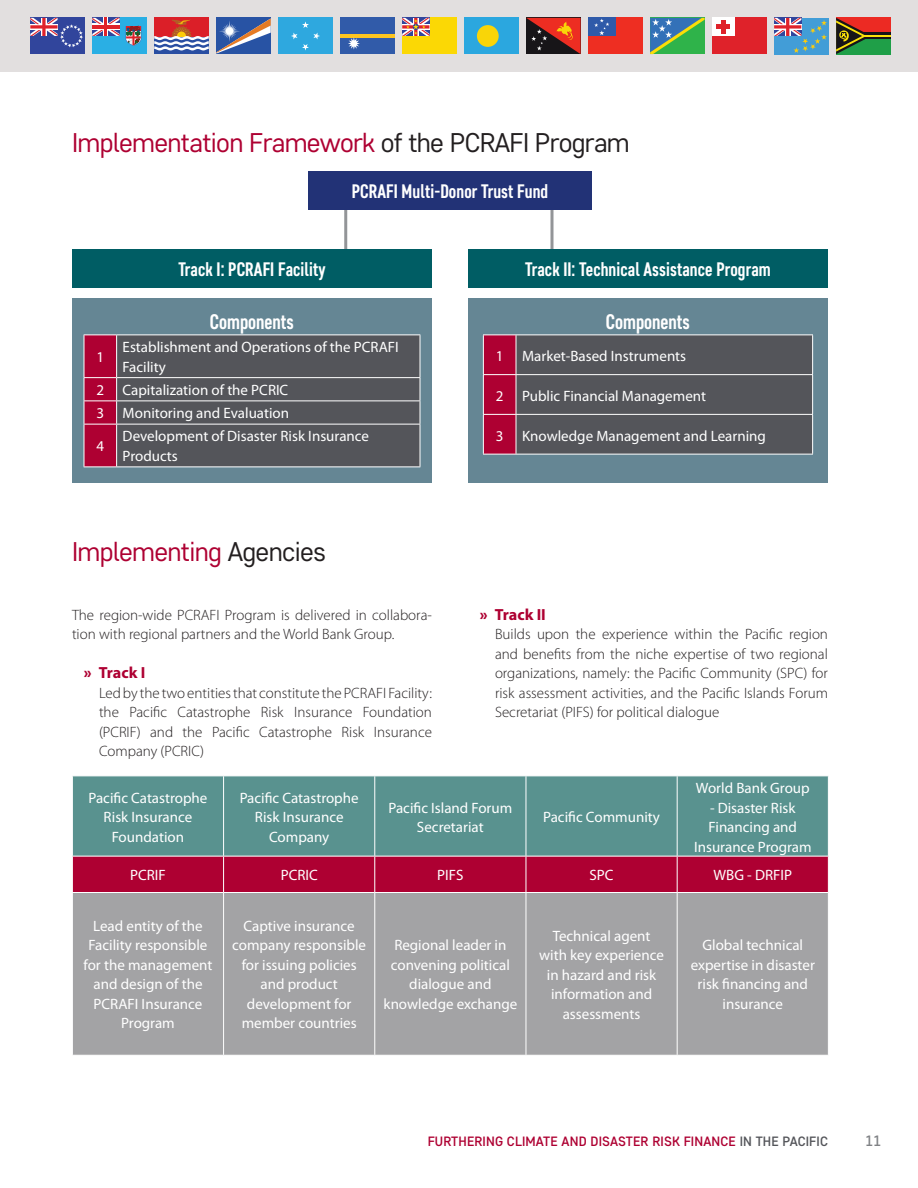
<style>
.page{position:relative;width:918px;height:1188px;background:#fff}
.page>*{position:absolute;margin:0;border:0;box-sizing:border-box;transform-origin:0 0}
.t1{font:27px "Core Sans D35";letter-spacing:-.025em;color:#ae0032}
.t2{font:700 21px "Core Sans D57 Cn";color:#fff}
.t3{font:700 19.5px "Core Sans D57 Cn";letter-spacing:.005em;color:#fff}
.t4{font:700 16.2px "Myriad Pro";color:#ae0032}
.t5{font:15px/19.5px "Myriad Pro";color:#fff;text-align:center}
.t6{font:300 15px/19.5px "Myriad Pro";color:#231f20;text-align:justify}
.t7{font:500 15px "Core Sans D45";color:#808285}
.t8{font:500 13.5px "Core Sans D45";letter-spacing:.01em;color:#ae0032}
.s1{color:#231f20}
.s2{font-weight:900}
.s3{color:#54555a}
</style>
<div class="page">
<div style="left:0;top:0;width:918px;height:72px;background:#e2dfdf"></div>
<div style="left:836px;top:18px;width:55px;height:18px;background:#ec2a23"></div>
<div style="left:836px;top:36px;width:55px;height:18px;background:#1f9f48"></div>
<div style="left:836px;top:33px;width:55px;height:6px;background:#171518"></div>
<hr style="left:836px;top:35px;width:55px;height:2px;background:#fae209">
<svg style="left:836px;top:18px;width:35px;height:36px"></svg>
<div style="left:774px;top:18px;width:55px;height:36px;background:#429dd7"></div>
<svg style="left:774px;top:18px;width:53px;height:35px"></svg>
<div style="left:712px;top:18px;width:55px;height:36px;background:#df222a"></div>
<div style="left:712px;top:18px;width:23px;height:18px;background:#fff"></div>
<div style="left:721px;top:20px;width:5px;height:14px;background:#df222a"></div>
<hr style="left:717px;top:25px;width:13px;height:4px;background:#df222a">
<svg style="left:650px;top:18px;width:55px;height:36px;background:#4c9e77"></svg>
<div style="left:340px;top:18px;width:55px;height:36px;background:#315ba9"></div>
<hr style="left:340px;top:34px;width:55px;height:3px;background:#fec51f">
<svg style="left:348px;top:37px;width:12px;height:13px"></svg>
<svg style="left:216px;top:18px;width:55px;height:36px;background:#5d71a4"></svg>
<div style="left:154px;top:18px;width:55px;height:36px;background:#db1f28"></div>
<div style="left:154px;top:38px;width:55px;height:16px;background:#294ea2"></div>
<svg style="left:154px;top:19px;width:55px;height:32px"></svg>
<div style="left:92px;top:18px;width:55px;height:36px;background:#2aafe4"></div>
<svg style="left:92px;top:18px;width:28px;height:18px"></svg>
<svg style="left:126px;top:26px;width:15px;height:20px"></svg>
<div style="left:278px;top:18px;width:55px;height:36px;background:#2ea8df"></div>
<svg style="left:291px;top:21px;width:29px;height:30px"></svg>
<div style="left:30px;top:18px;width:55px;height:36px;background:#31459c"></div>
<svg style="left:30px;top:18px;width:53px;height:29px"></svg>
<div style="left:402px;top:18px;width:55px;height:36px;background:#fbd805"></div>
<svg style="left:402px;top:18px;width:27px;height:18px"></svg>
<div style="left:464px;top:18px;width:55px;height:36px;background:#2ba7df"></div>
<div style="left:477px;top:25px;width:22px;height:22px;background:#f9d508;border-radius:50%"></div>
<svg style="left:526px;top:18px;width:55px;height:36px;background:#852c1f"></svg>
<div style="left:588px;top:18px;width:55px;height:36px;background:#ee2e22"></div>
<div style="left:588px;top:18px;width:27px;height:18px;background:#2f5aa9"></div>
<svg style="left:594px;top:19px;width:15px;height:16px"></svg>
<hr style="left:344px;top:210px;width:3px;height:58px;background:#939598">
<div style="left:73px;top:777px;width:755px;height:79px;background:#59928f"></div>
<div style="left:73px;top:857px;width:755px;height:35px;background:#ae0032"></div>
<div style="left:73px;top:893px;width:755px;height:162px;background:#a3a3a5"></div>
<hr style="left:223px;top:776px;width:1px;height:80px;background:#fff">
<hr style="left:374px;top:776px;width:1px;height:80px;background:#fff">
<hr style="left:526px;top:776px;width:1px;height:80px;background:#fff">
<hr style="left:677px;top:776px;width:1px;height:80px;background:#fff">
<hr style="left:223px;top:856px;width:1px;height:36px;background:#fff">
<hr style="left:374px;top:856px;width:1px;height:36px;background:#fff">
<hr style="left:526px;top:856px;width:1px;height:36px;background:#fff">
<hr style="left:677px;top:856px;width:1px;height:36px;background:#fff">
<hr style="left:223px;top:893px;width:1px;height:162px;background:#fff">
<hr style="left:374px;top:893px;width:1px;height:162px;background:#fff">
<hr style="left:526px;top:893px;width:1px;height:162px;background:#fff">
<hr style="left:677px;top:893px;width:1px;height:162px;background:#fff">
<div style="left:308px;top:171px;width:284px;height:39px;background:#223276"></div>
<div style="left:72px;top:249px;width:360px;height:39px;background:#005d64"></div>
<div style="left:72px;top:298px;width:360px;height:185px;background:#658694"></div>
<hr style="left:84px;top:334px;width:33px;height:1px;background:#fff">
<hr style="left:117px;top:334px;width:303px;height:1px;background:#fff">
<svg style="left:84px;top:335px;width:337px;height:132px;background:#60515a"></svg>
<hr style="left:84px;top:424px;width:33px;height:1px;background:#fff">
<hr style="left:84px;top:424px;width:1px;height:42px;background:#fff">
<hr style="left:117px;top:424px;width:303px;height:1px;background:#fff">
<hr style="left:116px;top:424px;width:1px;height:42px;background:#fff">
<hr style="left:420px;top:424px;width:1px;height:42px;background:#fff">
<hr style="left:84px;top:466px;width:33px;height:1px;background:#fff">
<hr style="left:117px;top:466px;width:303px;height:1px;background:#fff">
<svg style="left:550px;top:210px;width:4px;height:39px"></svg>
<div style="left:468px;top:249px;width:360px;height:39px;background:#005d64"></div>
<div style="left:468px;top:298px;width:360px;height:185px;background:#658694"></div>
<svg style="left:484px;top:335px;width:328px;height:119px;background:#5e4d57"></svg>
<hr style="left:483px;top:334px;width:33px;height:1px;background:#fff">
<hr style="left:483px;top:335px;width:1px;height:39px;background:#fff">
<hr style="left:516px;top:334px;width:297px;height:1px;background:#fff">
<hr style="left:516px;top:335px;width:1px;height:39px;background:#fff">
<hr style="left:812px;top:335px;width:1px;height:39px;background:#fff">
<hr style="left:483px;top:374px;width:33px;height:1px;background:#fff">
<hr style="left:483px;top:375px;width:1px;height:39px;background:#fff">
<hr style="left:516px;top:374px;width:297px;height:1px;background:#fff">
<hr style="left:516px;top:375px;width:1px;height:39px;background:#fff">
<hr style="left:812px;top:375px;width:1px;height:39px;background:#fff">
<hr style="left:483px;top:414px;width:33px;height:1px;background:#fff">
<hr style="left:483px;top:415px;width:1px;height:39px;background:#fff">
<hr style="left:516px;top:414px;width:297px;height:1px;background:#fff">
<hr style="left:516px;top:415px;width:1px;height:39px;background:#fff">
<hr style="left:812px;top:415px;width:1px;height:39px;background:#fff">
<hr style="left:483px;top:454px;width:33px;height:1px;background:#fff">
<hr style="left:516px;top:454px;width:297px;height:1px;background:#fff">
<h1 class="t1" style="left:72px;top:125px;width:559px">Implementation Framework <span class="s1">of the PCRAFI Program</span></h1>
<h3 class="t3" style="left:352px;top:179px;width:198px">PCRAFI Multi-Donor Trust Fund</h3>
<h3 class="t3" style="left:178px;top:257px;width:149px">Track I: PCRAFI Facility</h3>
<h2 class="t2" style="left:210px;top:308px;width:86px">Components</h2>
<p class="t5" style="left:96px;top:347px;width:9px">1</p>
<p class="t5" style="left:123px;top:337px;width:278px;text-align:left">Establishment and Operations of the PCRAFI<br>Facility</p>
<p class="t5" style="left:96px;top:378px;width:194px;line-height:23.2px;text-align:left">2 Capitalization of the PCRIC<br>3 Monitoring and Evaluation</p>
<p class="t5" style="left:96px;top:436px;width:9px">4</p>
<p class="t5" style="left:123px;top:426px;width:248px;text-align:left">Development of Disaster Risk Insurance<br>Products</p>
<h1 class="t1" style="left:72px;top:534px;width:256px">Implementing <span class="s1">Agencies</span></h1>
<p class="t6" style="left:72px;top:605px;width:361px">The region-wide PCRAFI Program is delivered in collabora&shy;tion with regional partners and the World Bank Group.</p>
<p class="t4" style="left:84px;top:662px;width:63px"><span class="s2">»</span> Track I</p>
<p class="t6" style="left:99px;top:683px;width:335px">Led by the two entities that constitute the PCRAFI Facility: the Pacific Catastrophe Risk Insurance Foundation (PCRIF) and the Pacific Catastrophe Risk Insurance Company (PCRIC)</p>
<h3 class="t3" style="left:525px;top:257px;width:247px">Track II: Technical Assistance Program</h3>
<h2 class="t2" style="left:606px;top:308px;width:86px">Components</h2>
<p class="t5" style="left:496px;top:346px;width:192px">1 Market-Based Instruments</p>
<p class="t5" style="left:496px;top:386px;width:212px">2 Public Financial Management</p>
<p class="t5" style="left:496px;top:426px;width:272px">3 Knowledge Management and Learning</p>
<p class="t4" style="left:480px;top:603px;width:67px"><span class="s2">»</span> Track II</p>
<p class="t6" style="left:495px;top:624px;width:335px">Builds upon the experience within the Pacific region and benefits from the niche expertise of two regional organizations, namely: the Pacific Community (SPC) for risk assessment activities, and the Pacific Islands Forum Secretariat (PIFS) for political dialogue</p>
<p class="t5" style="left:88px;top:788px;width:121px">Pacific Catastrophe<br>Risk Insurance<br>Foundation</p>
<p class="t5" style="left:240px;top:788px;width:121px">Pacific Catastrophe<br>Risk Insurance<br>Company</p>
<p class="t5" style="left:388px;top:798px;width:125px">Pacific Island Forum<br>Secretariat</p>
<p class="t5" style="left:543px;top:807px;width:118px">Pacific Community</p>
<p class="t5" style="left:696px;top:778px;width:115px">World Bank Group</p>
<p class="t5" style="left:694px;top:798px;width:119px">- Disaster Risk<br>Financing and<br>Insurance Program</p>
<p class="t5" style="left:130px;top:865px;width:37px">PCRIF</p>
<p class="t5" style="left:281px;top:865px;width:39px">PCRIC</p>
<p class="t5" style="left:437px;top:865px;width:28px">PIFS</p>
<p class="t5" style="left:590px;top:865px;width:26px">SPC</p>
<p class="t5" style="left:714px;top:865px;width:80px">WBG - DRFIP</p>
<p class="t5" style="left:84px;top:916px;width:130px">Lead entity of the<br>Facility responsible for the management and design of the<br>PCRAFI Insurance<br>Program</p>
<p class="t5" style="left:232px;top:916px;width:135px">Captive insurance company responsible for issuing policies and product development for member countries</p>
<p class="t5" style="left:383px;top:935px;width:136px">Regional leader in convening political dialogue and knowledge exchange</p>
<p class="t5" style="left:539px;top:925px;width:126px">Technical agent with key experience in hazard and risk information and assessments</p>
<p class="t5" style="left:691px;top:935px;width:126px">Global technical expertise in disaster risk financing and insurance</p>
<p class="t8" style="left:428px;top:1133px;width:402px">FURTHERING CLIMATE AND DISASTER RISK FINANCE <span class="s3">IN THE PACIFIC</span></p>
<p class="t7" style="left:865px;top:1131px;width:18px">11</p>
</div>
